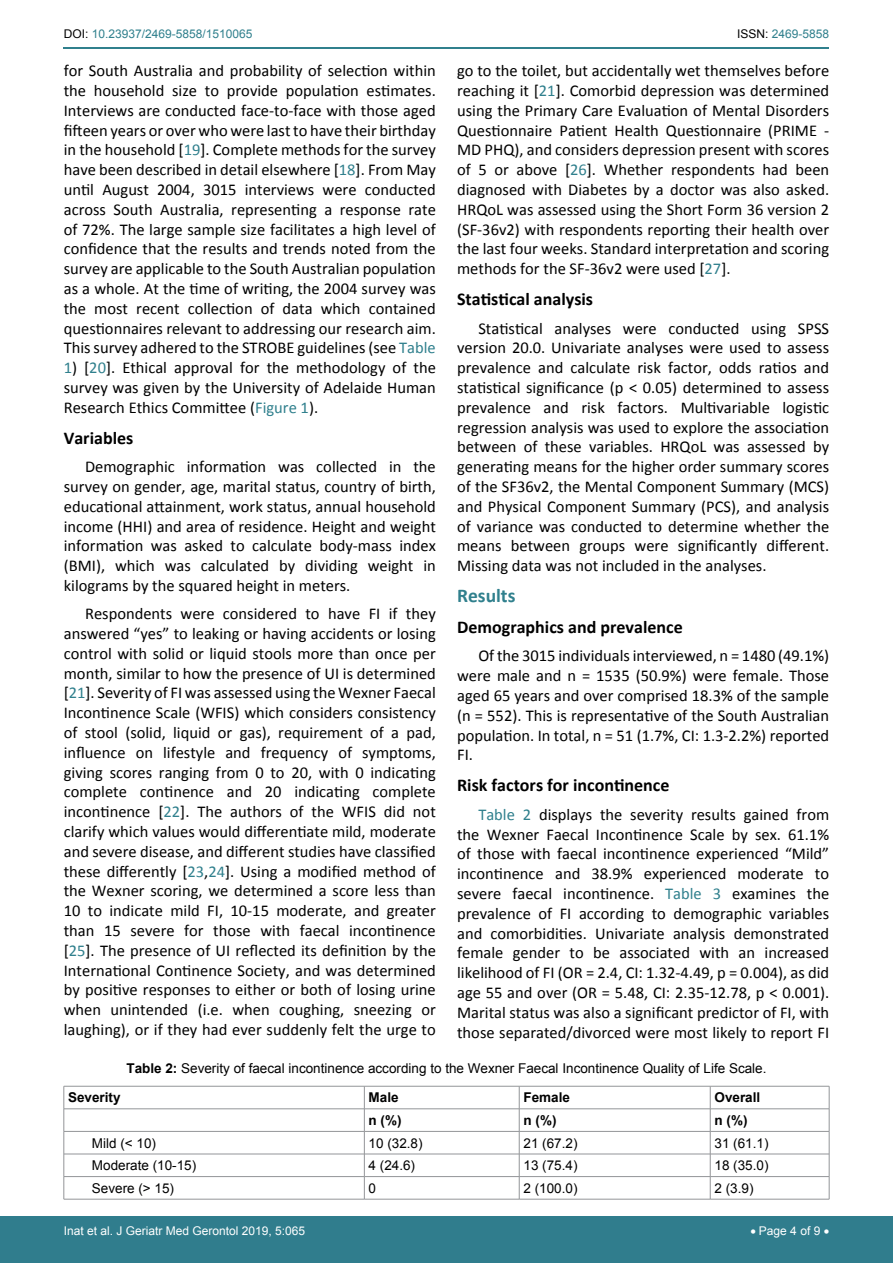
<style>
.page{position:relative;width:893px;height:1263px;background:#fff}
.page>*{position:absolute;margin:0;border:0;box-sizing:border-box;transform-origin:0 0}
.t1{font:700 19.5px "Calibri";color:#30808d}
.t2{font:700 18px "Calibri";color:#000}
.t3{font:16.5px/19.8px "Calibri";color:#000;text-align:justify}
.t4{font:13.5px "Arial";color:#000}
.t5{font:700 13.5px "Arial";color:#000}
.t6{font:12px "Arial";color:#fff}
.t7{font:12px "Arial";color:#30808d}
.s1{color:#000}
.s2{color:#30808d}
.s3{font-weight:700}
</style>
<div class="page">
<hr style="left:64px;top:47px;width:765px;height:1px;background:#30808d">
<div style="left:0;top:1217px;width:893px;height:46px;background:#307d8d"></div>
<hr style="left:64px;top:1086px;width:300px;height:1px;background:#939598">
<hr style="left:364px;top:1086px;width:155px;height:1px;background:#939598">
<hr style="left:519px;top:1086px;width:191px;height:1px;background:#939598">
<hr style="left:710px;top:1086px;width:119px;height:1px;background:#939598">
<hr style="left:64px;top:1108px;width:300px;height:1px;background:#939598">
<hr style="left:364px;top:1108px;width:155px;height:1px;background:#939598">
<hr style="left:519px;top:1108px;width:191px;height:1px;background:#939598">
<hr style="left:710px;top:1108px;width:119px;height:1px;background:#939598">
<hr style="left:64px;top:1131px;width:300px;height:1px;background:#939598">
<hr style="left:364px;top:1131px;width:155px;height:1px;background:#939598">
<hr style="left:519px;top:1131px;width:191px;height:1px;background:#939598">
<hr style="left:710px;top:1131px;width:119px;height:1px;background:#939598">
<hr style="left:64px;top:1154px;width:300px;height:1px;background:#939598">
<hr style="left:364px;top:1154px;width:155px;height:1px;background:#939598">
<hr style="left:519px;top:1154px;width:191px;height:1px;background:#939598">
<hr style="left:710px;top:1154px;width:119px;height:1px;background:#939598">
<hr style="left:64px;top:1176px;width:300px;height:1px;background:#939598">
<svg style="left:64px;top:1086px;width:1px;height:113px"></svg>
<hr style="left:364px;top:1176px;width:155px;height:1px;background:#939598">
<svg style="left:364px;top:1086px;width:1px;height:113px"></svg>
<hr style="left:519px;top:1176px;width:191px;height:1px;background:#939598">
<svg style="left:519px;top:1086px;width:1px;height:113px"></svg>
<hr style="left:710px;top:1176px;width:119px;height:1px;background:#939598">
<svg style="left:710px;top:1086px;width:1px;height:113px"></svg>
<svg style="left:829px;top:1086px;width:1px;height:113px"></svg>
<hr style="left:64px;top:1199px;width:300px;height:1px;background:#939598">
<hr style="left:364px;top:1199px;width:155px;height:1px;background:#939598">
<hr style="left:519px;top:1199px;width:191px;height:1px;background:#939598">
<hr style="left:710px;top:1199px;width:119px;height:1px;background:#939598">
<p class="t7" style="left:64px;top:26px;width:190px"><span class="s1">DOI:</span> 10.23937/2469-5858/1510065</p>
<p class="t7" style="left:737px;top:26px;width:94px"><span class="s1">ISSN:</span> 2469-5858</p>
<p class="t3" style="left:457px;top:61px;width:374px">go to the toilet, but accidentally wet themselves before reaching it [<span class="s2">21</span>]. Comorbid depression was determined using the Primary Care Evaluation of Mental Disorders Questionnaire Patient Health Questionnaire (PRIME - MD PHQ), and considers depression present with scores of 5 or above [<span class="s2">26</span>]. Whether respondents had been diagnosed with Diabetes by a doctor was also asked.<br>HRQoL was assessed using the Short Form 36 version 2 (SF-36v2) with respondents reporting their health over the last four weeks. Standard interpretation and scoring methods for the SF-36v2 were used [<span class="s2">27</span>].</p>
<p class="t2" style="left:457px;top:288px;width:138px">Statistical analysis</p>
<p class="t3" style="left:457px;top:318px;width:374px;text-indent:21px">Statistical analyses were conducted using SPSS version 20.0. Univariate analyses were used to assess prevalence and calculate risk factor, odds ratios and statistical significance (p &lt; 0.05) determined to assess prevalence and risk factors. Multivariable logistic regression analysis was used to explore the association between of these variables. HRQoL was assessed by generating means for the higher order summary scores of the SF36v2, the Mental Component Summary (MCS) and Physical Component Summary (PCS), and analysis of variance was conducted to determine whether the means between groups were significantly different.<br>Missing data was not included in the analyses.</p>
<p class="t1" style="left:457px;top:583px;width:60px">Results</p>
<p class="t2" style="left:457px;top:616px;width:227px">Demographics and prevalence</p>
<p class="t3" style="left:457px;top:646px;width:374px;text-indent:21px">Of the 3015 individuals interviewed, n = 1480 (49.1%) were male and n = 1535 (50.9%) were female. Those aged 65 years and over comprised 18.3% of the sample (n = 552). This is representative of the South Australian population. In total, n = 51 (1.7%, CI: 1.3-2.2%) reported FI.</p>
<p class="t2" style="left:457px;top:774px;width:214px">Risk factors for incontinence</p>
<p class="t3" style="left:457px;top:804px;width:374px;text-indent:21px"><span class="s2">Table 2</span> displays the severity results gained from the Wexner Faecal Incontinence Scale by sex. 61.1% of those with faecal incontinence experienced “Mild” incontinence and 38.9% experienced moderate to severe faecal incontinence. <span class="s2">Table 3</span> examines the prevalence of FI according to demographic variables and comorbidities. Univariate analysis demonstrated female gender to be associated with an increased likelihood of FI (OR = 2.4, CI: 1.32-4.49, p = 0.004), as did age 55 and over (OR = 5.48, CI: 2.35-12.78, p &lt; 0.001).<br>Marital status was also a significant predictor of FI, with those separated/divorced were most likely to report FI</p>
<p class="t3" style="left:64px;top:61px;width:374px">for South Australia and probability of selection within the household size to provide population estimates.<br>Interviews are conducted face-to-face with those aged fifteen years or over who were last to have their birthday in the household [<span class="s2">19</span>]. Complete methods for the survey have been described in detail elsewhere [<span class="s2">18</span>]. From May until August 2004, 3015 interviews were conducted across South Australia, representing a response rate of 72%. The large sample size facilitates a high level of confidence that the results and trends noted from the survey are applicable to the South Australian population as a whole. At the time of writing, the 2004 survey was the most recent collection of data which contained questionnaires relevant to addressing our research aim.<br>This survey adhered to the STROBE guidelines (see <span class="s2">Table</span></p>
<p class="t3" style="left:64px;top:358px;width:374px"><span class="s2">1</span>) [<span class="s2">20</span>]. Ethical approval for the methodology of the survey was given by the University of Adelaide Human Research Ethics Committee (<span class="s2">Figure 1</span>).</p>
<p class="t2" style="left:64px;top:426px;width:71px">Variables</p>
<p class="t3" style="left:64px;top:457px;width:374px;text-indent:21px">Demographic information was collected in the survey on gender, age, marital status, country of birth, educational attainment, work status, annual household income (HHI) and area of residence. Height and weight information was asked to calculate body-mass index (BMI), which was calculated by dividing weight in kilograms by the squared height in meters.</p>
<p class="t3" style="left:64px;top:604px;width:374px;text-indent:21px">Respondents were considered to have FI if they answered “yes” to leaking or having accidents or losing control with solid or liquid stools more than once per month, similar to how the presence of UI is determined [<span class="s2">21</span>]. Severity of FI was assessed using the Wexner Faecal Incontinence Scale (WFIS) which considers consistency of stool (solid, liquid or gas), requirement of a pad, influence on lifestyle and frequency of symptoms, giving scores ranging from 0 to 20, with 0 indicating complete continence and 20 indicating complete incontinence [<span class="s2">22</span>]. The authors of the WFIS did not clarify which values would differentiate mild, moderate and severe disease, and different studies have classified these differently [<span class="s2">23</span>,<span class="s2">24</span>]. Using a modified method of the Wexner scoring, we determined a score less than 10 to indicate mild FI, 10-15 moderate, and greater than 15 severe for those with faecal incontinence [<span class="s2">25</span>]. The presence of UI reflected its definition by the International Continence Society, and was determined by positive responses to either or both of losing urine when unintended (i.e. when coughing, sneezing or laughing), or if they had ever suddenly felt the urge to</p>
<p class="t4" style="left:126px;top:1060px;width:642px"><span class="s3">Table 2:</span> Severity of faecal incontinence according to the Wexner Faecal Incontinence Quality of Life Scale.</p>
<p class="t5" style="left:68px;top:1089px;width:54px">Severity</p>
<p class="t5" style="left:369px;top:1089px;width:32px">Male</p>
<p class="t5" style="left:523px;top:1089px;width:48px">Female</p>
<p class="t5" style="left:714px;top:1089px;width:47px">Overall</p>
<p class="t5" style="left:369px;top:1111px;width:34px">n (%)</p>
<p class="t5" style="left:523px;top:1111px;width:34px">n (%)</p>
<p class="t5" style="left:714px;top:1111px;width:34px">n (%)</p>
<p class="t4" style="left:92px;top:1134px;width:66px">Mild (&lt; 10)</p>
<p class="t4" style="left:369px;top:1134px;width:56px">10 (32.8)</p>
<p class="t4" style="left:523px;top:1134px;width:56px">21 (67.2)</p>
<p class="t4" style="left:714px;top:1134px;width:56px">31 (61.1)</p>
<p class="t4" style="left:92px;top:1156px;width:106px">Moderate (10-15)</p>
<p class="t4" style="left:369px;top:1156px;width:48px">4 (24.6)</p>
<p class="t4" style="left:523px;top:1156px;width:56px">13 (75.4)</p>
<p class="t4" style="left:714px;top:1156px;width:56px">18 (35.0)</p>
<p class="t4" style="left:92px;top:1179px;width:84px">Severe (&gt; 15)</p>
<p class="t4" style="left:369px;top:1179px;width:9px">0</p>
<p class="t4" style="left:523px;top:1179px;width:56px">2 (100.0)</p>
<p class="t4" style="left:714px;top:1179px;width:41px">2 (3.9)</p>
<p class="t6" style="left:64px;top:1223px;width:243px">Inat et al. J Geriatr Med Gerontol 2019, 5:065</p>
<p class="t6" style="left:750px;top:1223px;width:80px">• Page 4 of 9 •</p>
</div>
